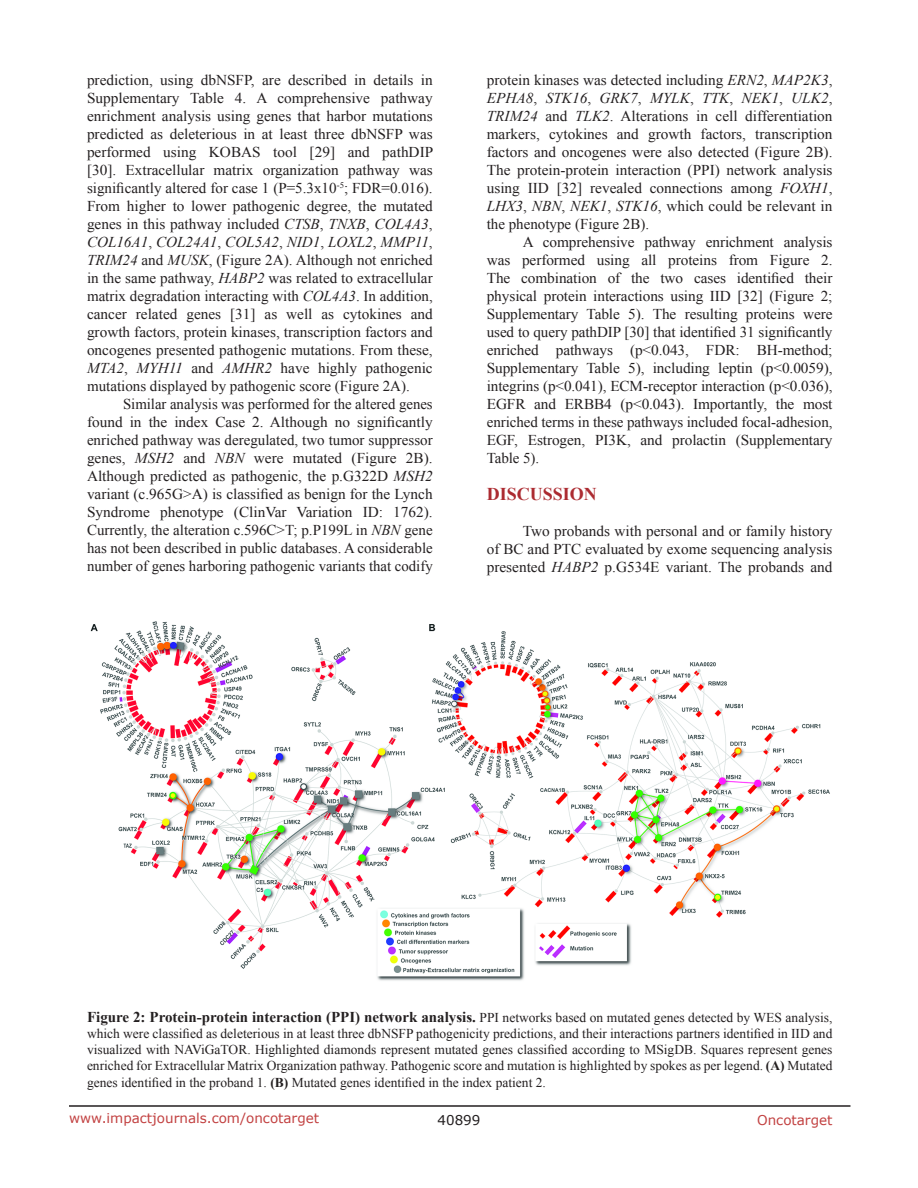
<style>
.page{position:relative;width:918px;height:1188px;background:#fff}
.page>*{position:absolute;margin:0;border:0;box-sizing:border-box;transform-origin:0 0}
.Heading{font:700 18px "Times New Roman";color:#ac2b31}
.BodyText{font:15px/18px "Times New Roman";color:#231f20;text-align:justify}
.figuretext{font:700 15px "Times New Roman";color:#231f20}
.figuretext-2{font:13.5px/16.2px "Times New Roman";color:#231f20;text-align:justify}
.t1{font:13.5px "Verdana";color:#c24141}
.t2{font:13.5px "Verdana";color:#231f20}
.s1{font-style:italic}
.s2{font-weight:400;font-size:13.5px}
.s3{font-weight:700}
</style>
<div class="page">
<hr style="left:69px;top:1105px;width:781px;height:2px;background:#231f20">
<img style="left:90px;top:621px;width:740px;height:360px">
<p class="BodyText" style="left:87px;top:71px;width:348px">prediction, using dbNSFP, are described in details in Supplementary Table 4. A comprehensive pathway enrichment analysis using genes that harbor mutations predicted as deleterious in at least three dbNSFP was performed using KOBAS tool [29] and pathDIP [30]. Extracellular matrix organization pathway was significantly altered for case 1 (P=5.3x10<sup>-5</sup>; FDR=0.016).<br>From higher to lower pathogenic degree, the mutated genes in this pathway included <span class="s1">CTSB</span>, <span class="s1">TNXB</span>, <span class="s1">COL4A3</span>, <span class="s1">COL16A1</span>, <span class="s1">COL24A1</span>, <span class="s1">COL5A2</span>, <span class="s1">NID1</span>, <span class="s1">LOXL2</span>, <span class="s1">MMP11</span>, <span class="s1">TRIM24</span> and <span class="s1">MUSK</span>, (Figure 2A). Although not enriched in the same pathway, <span class="s1">HABP2</span> was related to extracellular matrix degradation interacting with <span class="s1">COL4A3</span>. In addition, cancer related genes [31] as well as cytokines and growth factors, protein kinases, transcription factors and oncogenes presented pathogenic mutations. From these, <span class="s1">MTA2</span>, <span class="s1">MYH11</span> and <span class="s1">AMHR2</span> have highly pathogenic mutations displayed by pathogenic score (Figure 2A).</p>
<p class="BodyText" style="left:87px;top:395px;width:347px;text-indent:36px">Similar analysis was performed for the altered genes found in the index Case 2. Although no significantly enriched pathway was deregulated, two tumor suppressor genes, <span class="s1">MSH2</span> and <span class="s1">NBN</span> were mutated (Figure 2B).<br>Although predicted as pathogenic, the p.G322D <span class="s1">MSH2 </span>variant (c.965G&gt;A) is classified as benign for the Lynch Syndrome phenotype (ClinVar Variation ID: 1762).<br>Currently, the alteration c.596C&gt;T; p.P199L in <span class="s1">NBN</span> gene has not been described in public databases. A considerable number of genes harboring pathogenic variants that codify</p>
<p class="BodyText" style="left:487px;top:71px;width:347px">protein kinases was detected including <span class="s1">ERN2</span>, <span class="s1">MAP2K3</span>, <span class="s1">EPHA8</span>, <span class="s1">STK16</span>, <span class="s1">GRK7</span>, <span class="s1">MYLK</span>, <span class="s1">TTK</span>, <span class="s1">NEK1</span>, <span class="s1">ULK2</span>, <span class="s1">TRIM24</span> and <span class="s1">TLK2</span>. Alterations in cell differentiation markers, cytokines and growth factors, transcription factors and oncogenes were also detected (Figure 2B).<br>The protein-protein interaction (PPI) network analysis using IID [32] revealed connections among <span class="s1">FOXH1</span>, <span class="s1">LHX3</span>, <span class="s1">NBN</span>, <span class="s1">NEK1</span>, <span class="s1">STK16</span>, which could be relevant in the phenotype (Figure 2B).</p>
<p class="BodyText" style="left:487px;top:233px;width:347px;text-indent:36px">A comprehensive pathway enrichment analysis was performed using all proteins from Figure 2.<br>The combination of the two cases identified their physical protein interactions using IID [32] (Figure 2; Supplementary Table 5). The resulting proteins were used to query pathDIP [30] that identified 31 significantly enriched pathways (p&lt;0.043, FDR: BH-method; Supplementary Table 5), including leptin (p&lt;0.0059), integrins (p&lt;0.041), ECM-receptor interaction (p&lt;0.036), EGFR and ERBB4 (p&lt;0.043). Importantly, the most enriched terms in these pathways included focal-adhesion, EGF, Estrogen, PI3K, and prolactin (Supplementary Table 5).</p>
<p class="Heading" style="left:487px;top:482px;width:112px">DISCUSSION</p>
<p class="BodyText" style="left:487px;top:522px;width:347px;text-indent:36px">Two probands with personal and or family history of BC and PTC evaluated by exome sequencing analysis presented <span class="s1">HABP2</span> p.G534E variant. The probands and</p>
<p class="figuretext" style="left:87px;top:1006px;width:747px">Figure 2: Protein-protein interaction (PPI) network analysis. <span class="s2">PPI networks based on mutated genes detected by WES analysis,</span></p>
<p class="figuretext-2" style="left:87px;top:1025px;width:747px">which were classified as deleterious in at least three dbNSFP pathogenicity predictions, and their interactions partners identified in IID and visualized with NAViGaTOR. Highlighted diamonds represent mutated genes classified according to MSigDB. Squares represent genes enriched for Extracellular Matrix Organization pathway. Pathogenic score and mutation is highlighted by spokes as per legend. <span class="s3">(A)</span> Mutated genes identified in the proband 1. <span class="s3">(B)</span> Mutated genes identified in the index patient 2.</p>
<p class="t1" style="left:69px;top:1109px;width:252px">www.impactjournals.com/oncotarget</p>
<p class="t2" style="left:438px;top:1111px;width:44px">40899</p>
<p class="t1" style="left:757px;top:1111px;width:77px">Oncotarget</p>
</div>
